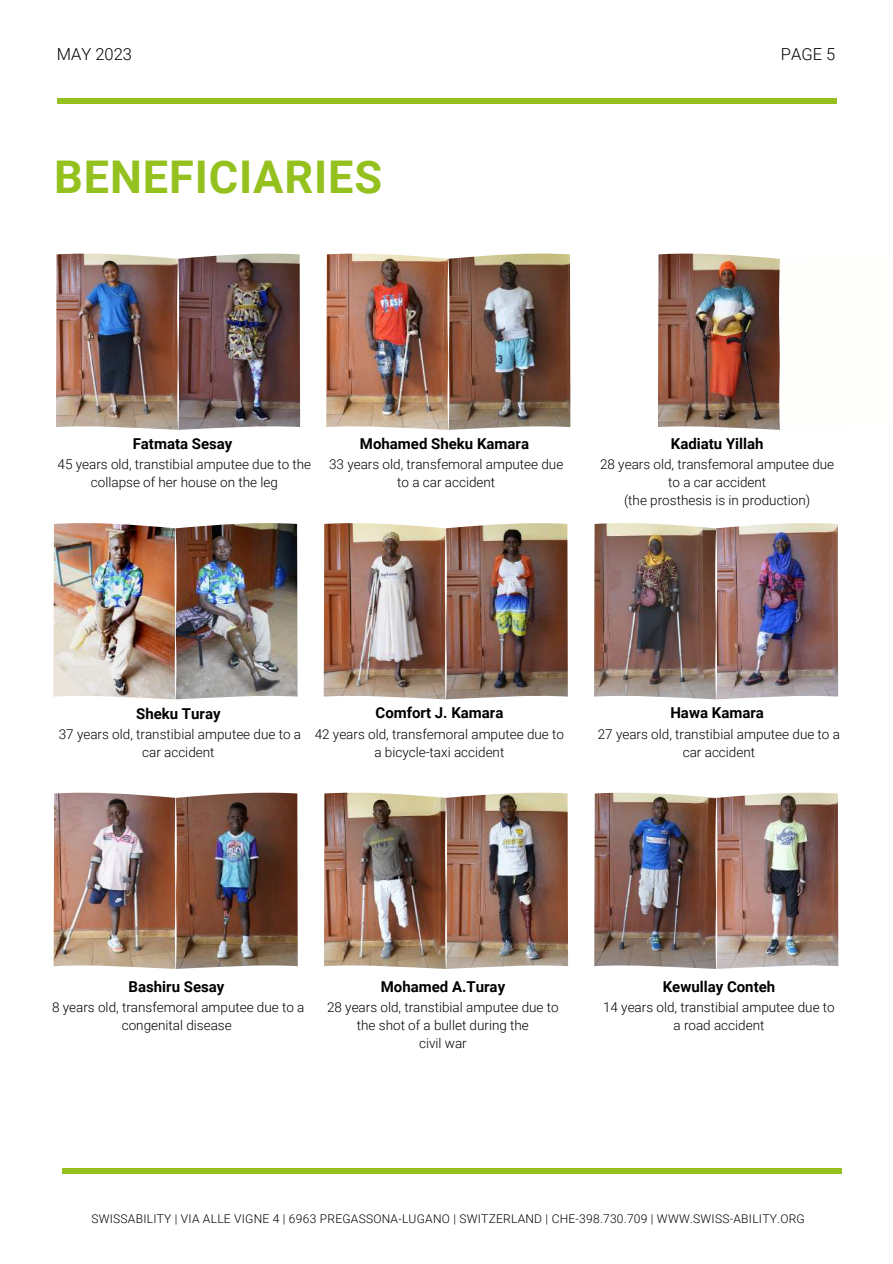
<style>
.page{position:relative;width:893px;height:1264px;background:#fff}
.page>*{position:absolute;margin:0;border:0;box-sizing:border-box;transform-origin:0 0}
.t1{font:700 45.15px "Roboto";letter-spacing:.02em;color:#95c11f}
.t2{font:300 16.5px "Roboto";color:#000}
.t3{font:700 15px "Roboto";color:#000}
.t4{font:300 13.5px/18px "Roboto";color:#000;text-align:center}
.t5{font:300 12px "Roboto";letter-spacing:.02em;color:#000}
</style>
<div class="page">
<div style="left:57px;top:98px;width:779px;height:6px;background:#95c11f"></div>
<div style="left:62px;top:1167px;width:779px;height:6px;background:#95c11f"></div>
<img style="left:56px;top:256px;width:245px;height:174px">
<img style="left:326px;top:256px;width:245px;height:174px">
<img style="left:658px;top:253px;width:122px;height:177px">
<img style="left:53px;top:526px;width:245px;height:173px">
<img style="left:323px;top:526px;width:245px;height:173px">
<img style="left:594px;top:526px;width:245px;height:173px">
<img style="left:53px;top:795px;width:245px;height:174px">
<img style="left:324px;top:795px;width:244px;height:174px">
<img style="left:594px;top:795px;width:245px;height:174px">
<p class="t2" style="left:57px;top:44px;width:77px">MAY 2023</p>
<p class="t2" style="left:780px;top:44px;width:56px">PAGE 5</p>
<h1 class="t1" style="left:54px;top:151px;width:329px">BENEFICIARIES</h1>
<p class="t3" style="left:133px;top:435px;width:101px">Fatmata Sesay</p>
<p class="t4" style="left:57px;top:456px;width:255px">45 years old, transtibial amputee due to the collapse of her house on the leg</p>
<p class="t3" style="left:360px;top:435px;width:171px">Mohamed Sheku Kamara</p>
<p class="t4" style="left:329px;top:456px;width:236px">33 years old, transfemoral amputee due to a car accident</p>
<p class="t3" style="left:670px;top:435px;width:94px">Kadiatu Yillah</p>
<p class="t4" style="left:600px;top:456px;width:236px">28 years old, transfemoral amputee due to a car accident<br>(the prosthesis is in production)</p>
<p class="t3" style="left:136px;top:704px;width:86px">Sheku Turay</p>
<p class="t4" style="left:59px;top:725px;width:244px">37 years old, transtibial amputee due to a car accident</p>
<p class="t3" style="left:375px;top:704px;width:129px">Comfort J. Kamara</p>
<p class="t4" style="left:315px;top:725px;width:251px">42 years old, transfemoral amputee due to a bicycle-taxi accident</p>
<p class="t3" style="left:670px;top:704px;width:95px">Hawa Kamara</p>
<p class="t4" style="left:597px;top:725px;width:244px">27 years old, transtibial amputee due to a car accident</p>
<p class="t3" style="left:129px;top:978px;width:97px">Bashiru Sesay</p>
<p class="t4" style="left:52px;top:998px;width:254px">8 years old, transfemoral amputee due to a congenital disease</p>
<p class="t3" style="left:381px;top:978px;width:126px">Mohamed A.Turay</p>
<p class="t4" style="left:327px;top:998px;width:233px">28 years old, transtibial amputee due to the shot of a bullet during the<br>civil war</p>
<p class="t3" style="left:662px;top:978px;width:114px">Kewullay Conteh</p>
<p class="t4" style="left:603px;top:998px;width:233px">14 years old, transtibial amputee due to a road accident</p>
<p class="t5" style="left:91px;top:1211px;width:715px">SWISSABILITY | VIA ALLE VIGNE 4 | 6963 PREGASSONA-LUGANO | SWITZERLAND | CHE-398.730.709 | WWW.SWISS-ABILITY.ORG</p>
</div>
